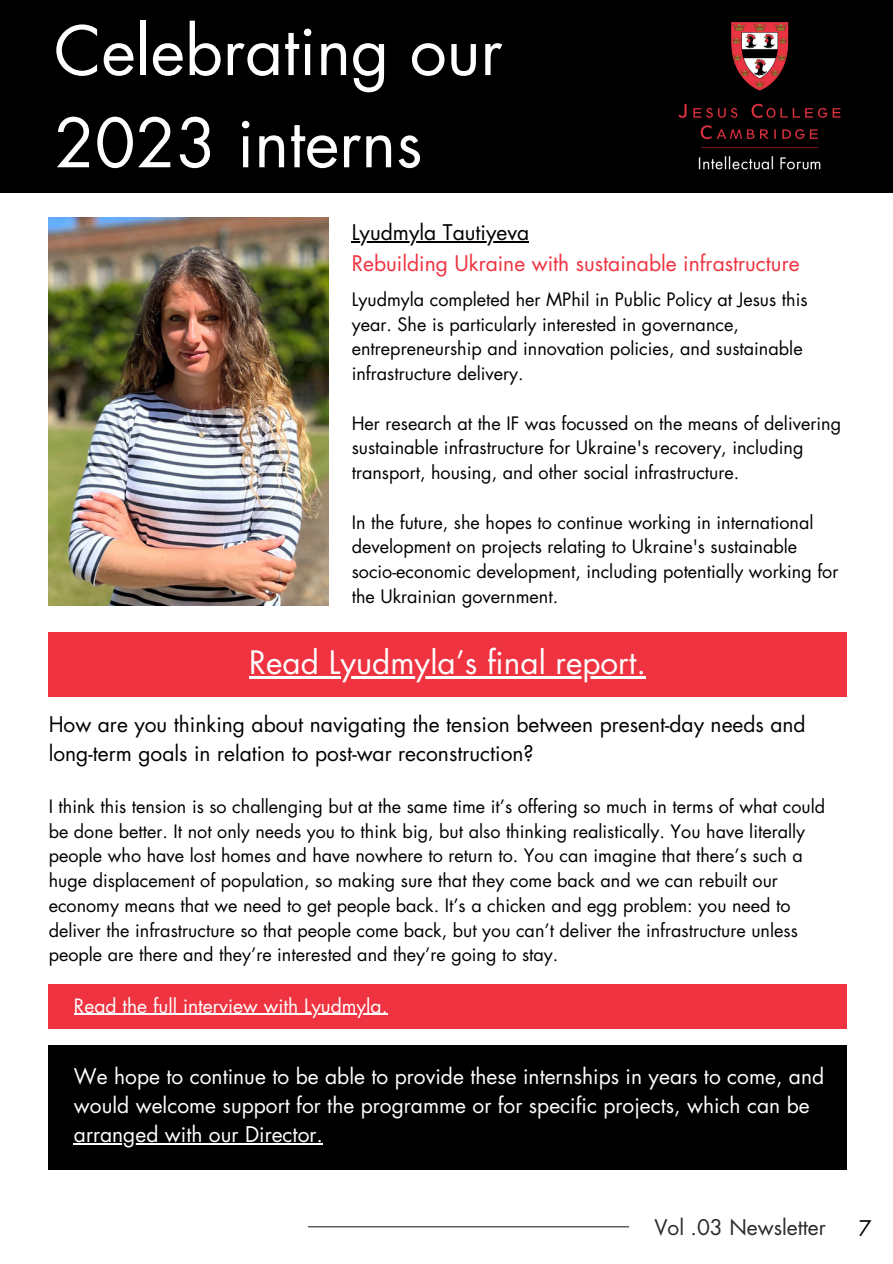
<style>
.page{position:relative;width:893px;height:1264px;background:#fff}
.page>*{position:absolute;margin:0;border:0;box-sizing:border-box;transform-origin:0 0}
.t1{font:66px "Futura Std";color:#fff}
.t2{font:31.5px "Futura Std";color:#fefefe}
.t3{font:21px/29.2px "Futura Std";color:#fefefe}
.t4{font:21px/29.2px "Futura Std";color:#000}
.t5{font:21px "Futura Std";color:#ef3340}
.t6{font:21px "Futura Std";color:#2d2926}
.t7{font:19.2px "Futura Std";color:#fefefe}
.t8{font:18px/24.8px "Futura Std";color:#000}
</style>
<div class="page">
<div style="left:0;top:0;width:892px;height:193px;background:#000"></div>
<hr style="left:308px;top:1226px;width:321px;height:1px;background:#2d2926">
<img style="left:678px;top:22px;width:163px;height:148px">
<img style="left:49px;top:217px;width:280px;height:388px">
<hr style="left:352px;top:241px;width:177px;height:1px;background:#000">
<div style="left:49px;top:632px;width:798px;height:64px;background:#ef3340"></div>
<hr style="left:249px;top:676px;width:397px;height:2px;background:#fefefe">
<div style="left:49px;top:1045px;width:798px;height:124px;background:#000"></div>
<hr style="left:74px;top:1143px;width:249px;height:1px;background:#fefefe">
<div style="left:49px;top:983px;width:798px;height:45px;background:#ef3340"></div>
<hr style="left:74px;top:1013px;width:313px;height:1px;background:#fefefe">
<p class="t1" style="left:54px;top:21px;width:450px">Celebrating our</p>
<p class="t1" style="left:54px;top:113px;width:370px">2023 interns</p>
<p class="t4" style="left:352px;top:218px;width:179px">Lyudmyla Tautiyeva</p>
<p class="t5" style="left:352px;top:254px;width:449px">Rebuilding Ukraine with sustainable infrastructure</p>
<p class="t8" style="left:352px;top:288px;width:457px">Lyudmyla completed her MPhil in Public Policy at Jesus this year. She is particularly interested in governance, entrepreneurship and innovation policies, and sustainable infrastructure delivery.</p>
<p class="t8" style="left:352px;top:411px;width:491px">Her research at the IF was focussed on the means of delivering sustainable infrastructure for Ukraine's recovery, including transport, housing, and other social infrastructure.</p>
<p class="t8" style="left:352px;top:510px;width:488px">In the future, she hopes to continue working in international development on projects relating to Ukraine's sustainable socio-economic development, including potentially working for the Ukrainian government.</p>
<p class="t2" style="left:249px;top:648px;width:398px">Read Lyudmyla’s final report.</p>
<p class="t4" style="left:49px;top:710px;width:758px">How are you thinking about navigating the tension between present-day needs and long-term goals in relation to post-war reconstruction?</p>
<p class="t8" style="left:49px;top:794px;width:777px">I think this tension is so challenging but at the same time it’s offering so much in terms of what could be done better. It not only needs you to think big, but also thinking realistically. You have literally people who have lost homes and have nowhere to return to. You can imagine that there’s such a huge displacement of population, so making sure that they come back and we can rebuilt our economy means that we need to get people back. It’s a chicken and egg problem: you need to deliver the infrastructure so that people come back, but you can’t deliver the infrastructure unless people are there and they’re interested and they’re going to stay.</p>
<p class="t7" style="left:74px;top:996px;width:315px">Read the full interview with Lyudmyla.</p>
<p class="t3" style="left:74px;top:1062px;width:751px">We hope to continue to be able to provide these internships in years to come, and would welcome support for the programme or for specific projects, which can be arranged with our Director.</p>
<p class="t6" style="left:654px;top:1217px;width:173px">Vol .03 Newsletter</p>
<p class="t4" style="left:858px;top:1214px;width:14px">7</p>
</div>
